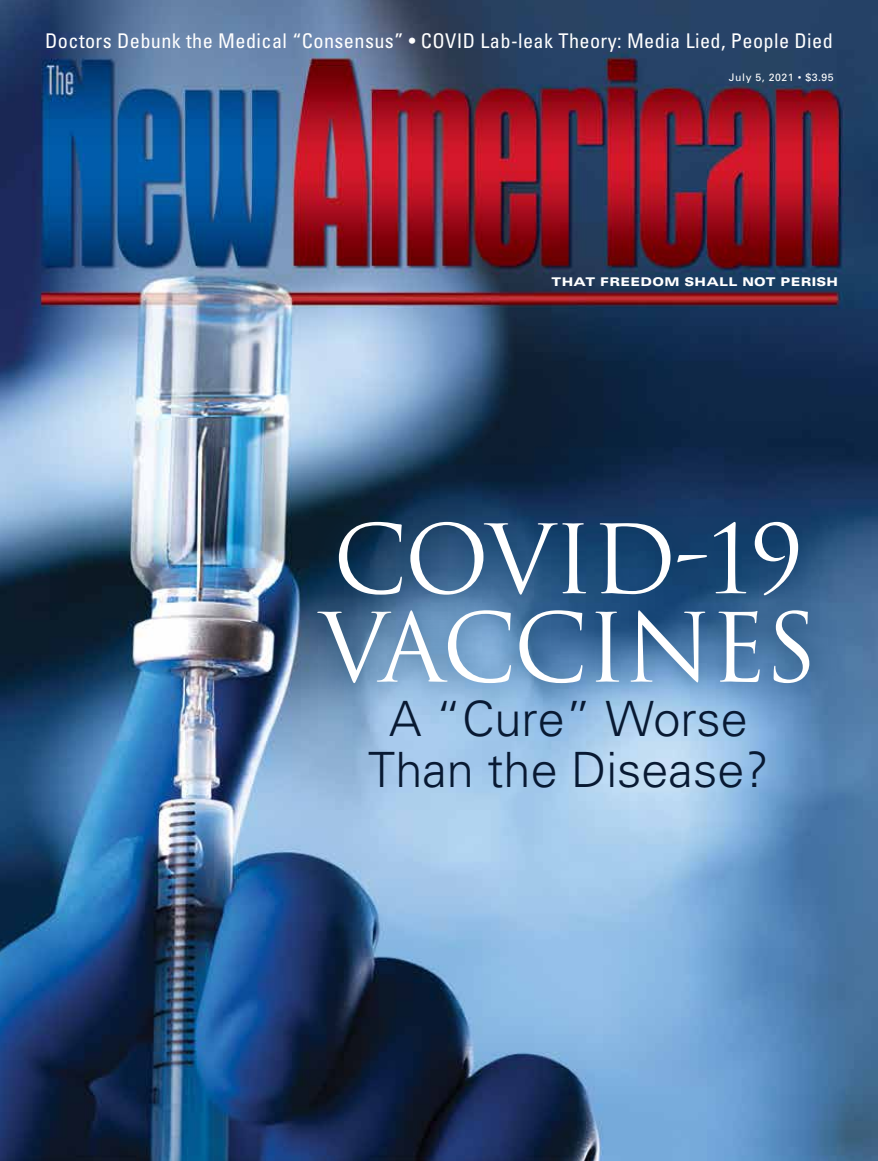
<style>
.page{position:relative;width:878px;height:1161px;background:#fff}
.page>*{position:absolute;margin:0;border:0;box-sizing:border-box;transform-origin:0 0}
.t1{font:92.85px "Trajan";letter-spacing:-.025em;color:#fff}
.t2{font:300 48.6px/50.2px "Univers";color:#081932;text-align:center}
.t3{font:condensed 20.25px "Univers";letter-spacing:.02em;color:#fff}
.t4{font:900 expanded 12px "Univers";letter-spacing:.025em;color:#fff}
.t5{font:10.5px "Univers";letter-spacing:.05em;color:#fff}
</style>
<div class="page">
<img style="left:0;top:0;width:878px;height:1161px">
<div style="left:297px;top:583px;width:538px;height:127px;background:#00365d;opacity:.75"></div>
<div style="left:312px;top:495px;width:512px;height:127px;background:#00365d;opacity:.75"></div>
<p class="t3" style="left:45px;top:28px;width:789px">Doctors Debunk the Medical “Consensus” • COVID Lab-leak Theory: Media Lied, People Died</p>
<p class="t5" style="left:729px;top:70px;width:106px">July 5, 2021 • $3.95</p>
<p class="t4" style="left:551px;top:274px;width:288px">THAT FREEDOM SHALL NOT PERISH</p>
<h1 class="t1" style="left:333px;top:503px;width:472px">COVID-19</h1>
<h1 class="t1" style="left:320px;top:592px;width:499px">VACCINES</h1>
<h2 class="t2" style="left:368px;top:693px;width:402px">A “Cure” Worse<br>Than the Disease?</h2>
</div>
